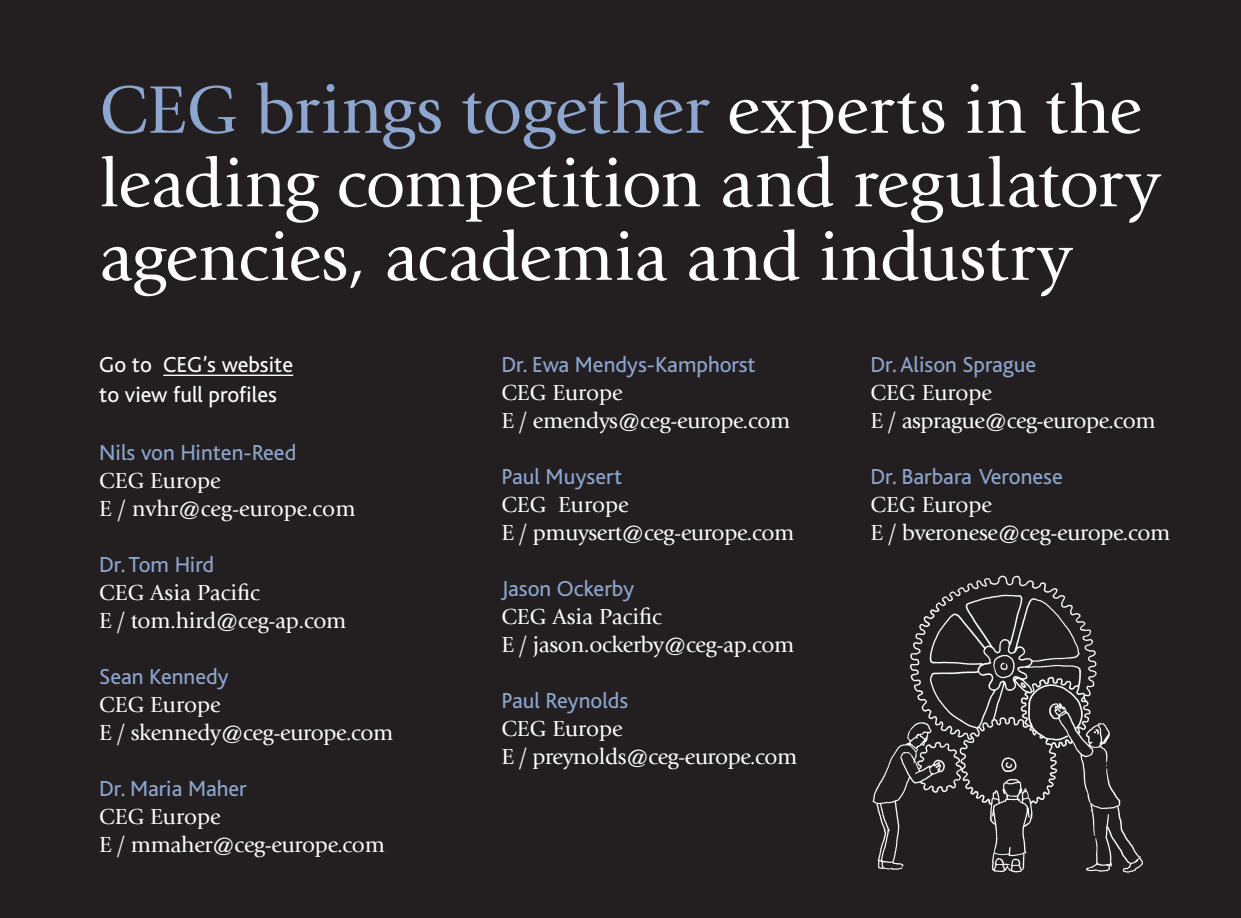
<style>
.page{position:relative;width:1241px;height:918px;background:#fff}
.page>*{position:absolute;margin:0;border:0;box-sizing:border-box;transform-origin:0 0}
.t1{font:70px/73.5px "Giovanni";letter-spacing:-.005em;color:#fff}
.t2{font:22.75px "Giovanni";letter-spacing:-.015em;color:#fff}
.t3{font:22.75px "Bliss";color:#8da6cf}
.t4{font:22.75px/29.8px "Bliss";color:#fff}
.s1{color:#8da6cf}
</style>
<div class="page">
<div style="left:0;top:0;width:1240px;height:918px;background:#231f20"></div>
<img style="left:872px;top:575px;width:271px;height:298px">
<hr style="left:163px;top:375px;width:130px;height:1px;background:#fff">
<p class="t1" style="left:99px;top:74px;width:1061px"><span class="s1">CEG brings together</span> experts in the leading competition and regulatory agencies, academia and industry</p>
<p class="t4" style="left:99px;top:350px;width:195px">Go to CEG’s website to view full profiles</p>
<p class="t3" style="left:99px;top:440px;width:198px">Nils von Hinten-Reed</p>
<p class="t2" style="left:99px;top:467px;width:123px">CEG Europe</p>
<p class="t2" style="left:99px;top:495px;width:258px">E / nvhr@ceg-europe.com</p>
<p class="t3" style="left:99px;top:552px;width:116px">Dr. Tom Hird</p>
<p class="t2" style="left:99px;top:579px;width:162px">CEG Asia Pacific</p>
<p class="t2" style="left:99px;top:607px;width:248px">E / tom.hird@ceg-ap.com</p>
<p class="t3" style="left:99px;top:664px;width:131px">Sean Kennedy</p>
<p class="t2" style="left:99px;top:691px;width:123px">CEG Europe</p>
<p class="t2" style="left:99px;top:719px;width:296px">E / skennedy@ceg-europe.com</p>
<p class="t3" style="left:99px;top:776px;width:149px">Dr. Maria Maher</p>
<p class="t2" style="left:99px;top:803px;width:123px">CEG Europe</p>
<p class="t2" style="left:99px;top:831px;width:287px">E / mmaher@ceg-europe.com</p>
<p class="t3" style="left:501px;top:353px;width:256px">Dr. Ewa Mendys-Kamphorst</p>
<p class="t2" style="left:501px;top:380px;width:123px">CEG Europe</p>
<p class="t2" style="left:501px;top:408px;width:290px">E / emendys@ceg-europe.com</p>
<p class="t3" style="left:501px;top:465px;width:122px">Paul Muysert</p>
<p class="t2" style="left:501px;top:492px;width:129px">CEG Europe</p>
<p class="t2" style="left:501px;top:520px;width:294px">E / pmuysert@ceg-europe.com</p>
<p class="t3" style="left:501px;top:577px;width:134px">Jason Ockerby</p>
<p class="t2" style="left:501px;top:604px;width:162px">CEG Asia Pacific</p>
<p class="t2" style="left:501px;top:632px;width:294px">E / jason.ockerby@ceg-ap.com</p>
<p class="t3" style="left:501px;top:689px;width:128px">Paul Reynolds</p>
<p class="t2" style="left:501px;top:716px;width:123px">CEG Europe</p>
<p class="t2" style="left:501px;top:744px;width:297px">E / preynolds@ceg-europe.com</p>
<p class="t3" style="left:870px;top:353px;width:167px">Dr. Alison Sprague</p>
<p class="t2" style="left:870px;top:380px;width:123px">CEG Europe</p>
<p class="t2" style="left:870px;top:408px;width:286px">E / asprague@ceg-europe.com</p>
<p class="t3" style="left:870px;top:465px;width:194px">Dr. Barbara Veronese</p>
<p class="t2" style="left:870px;top:492px;width:123px">CEG Europe</p>
<p class="t2" style="left:870px;top:520px;width:301px">E / bveronese@ceg-europe.com</p>
</div>
